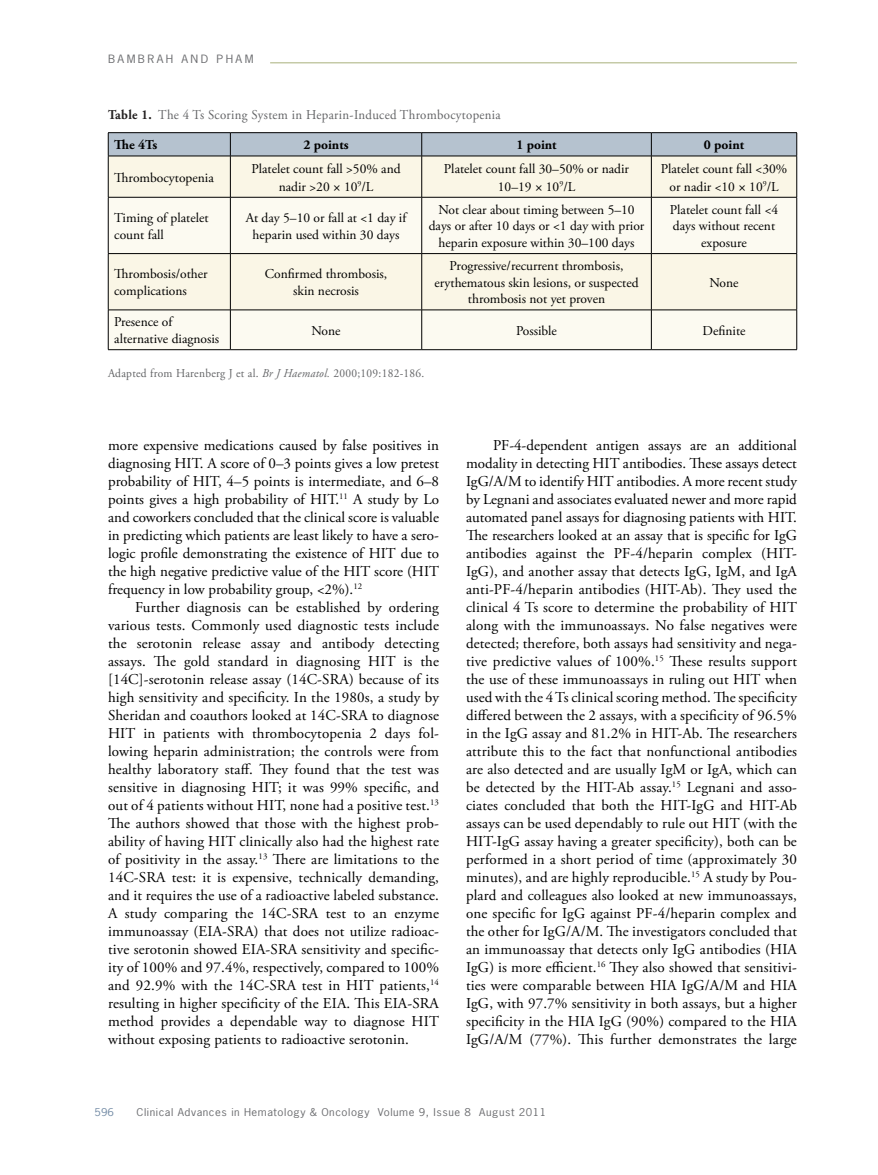
<style>
.page{position:relative;width:878px;height:1175px;background:#fff}
.page>*{position:absolute;margin:0;border:0;box-sizing:border-box;transform-origin:0 0}
.t1{font:15px/18px "Adobe Garamond Pro";letter-spacing:.01em;color:#000;text-align:justify}
.t2{font:13.5px/16.5px "Adobe Garamond Pro";color:#000;text-align:center}
.t3{font:13.5px "Adobe Garamond Pro";letter-spacing:.025em;color:#636466;scale:.95 1}
.t4{font:700 13.5px "Adobe Garamond Pro";color:#000}
.t5{font:12px "Adobe Garamond Pro";letter-spacing:.025em;color:#636466;scale:.95 1}
.t6{font:10.8px "News Gothic Std";letter-spacing:.2em;color:#6d6e71;scale:1.11 1}
.t7{font:10.2px "News Gothic Std";letter-spacing:.05em;color:#6d6e71;scale:1.11 1}
.t8{font:10.2px "News Gothic Std";color:#738ba5;scale:1.11 1}
.s1{font-weight:700;color:#232020}
.s2{font-size:15px}
.s3{font-style:italic}
</style>
<div class="page">
<hr style="left:270px;top:63px;width:526px;height:1px;background:#a9b07b">
<div style="left:109px;top:157px;width:687px;height:40px;background:#faf6e6"></div>
<svg style="left:109px;top:198px;width:687px;height:151px;fill:#fcfaf1"></svg>
<hr style="left:108px;top:156px;width:122px;height:1px;background:#000">
<hr style="left:108px;top:156px;width:1px;height:41px;background:#000">
<hr style="left:230px;top:156px;width:192px;height:1px;background:#000">
<hr style="left:230px;top:156px;width:1px;height:41px;background:#000">
<hr style="left:422px;top:156px;width:229px;height:1px;background:#000">
<hr style="left:421px;top:156px;width:1px;height:41px;background:#000">
<hr style="left:651px;top:156px;width:145px;height:1px;background:#000">
<hr style="left:651px;top:156px;width:1px;height:41px;background:#000">
<hr style="left:796px;top:156px;width:1px;height:41px;background:#000">
<hr style="left:108px;top:197px;width:122px;height:1px;background:#000">
<hr style="left:108px;top:197px;width:1px;height:56px;background:#000">
<hr style="left:230px;top:197px;width:192px;height:1px;background:#000">
<hr style="left:230px;top:197px;width:1px;height:56px;background:#000">
<hr style="left:422px;top:197px;width:229px;height:1px;background:#000">
<hr style="left:421px;top:197px;width:1px;height:56px;background:#000">
<hr style="left:651px;top:197px;width:145px;height:1px;background:#000">
<hr style="left:651px;top:197px;width:1px;height:56px;background:#000">
<hr style="left:796px;top:197px;width:1px;height:56px;background:#000">
<hr style="left:108px;top:253px;width:122px;height:1px;background:#000">
<hr style="left:108px;top:254px;width:1px;height:56px;background:#000">
<hr style="left:230px;top:253px;width:192px;height:1px;background:#000">
<hr style="left:230px;top:254px;width:1px;height:56px;background:#000">
<hr style="left:422px;top:253px;width:229px;height:1px;background:#000">
<hr style="left:421px;top:254px;width:1px;height:56px;background:#000">
<hr style="left:651px;top:253px;width:145px;height:1px;background:#000">
<hr style="left:651px;top:254px;width:1px;height:56px;background:#000">
<hr style="left:796px;top:254px;width:1px;height:56px;background:#000">
<hr style="left:108px;top:310px;width:122px;height:1px;background:#000">
<hr style="left:108px;top:310px;width:1px;height:39px;background:#000">
<hr style="left:230px;top:310px;width:192px;height:1px;background:#000">
<hr style="left:230px;top:310px;width:1px;height:39px;background:#000">
<hr style="left:422px;top:310px;width:229px;height:1px;background:#000">
<hr style="left:421px;top:310px;width:1px;height:39px;background:#000">
<hr style="left:651px;top:310px;width:145px;height:1px;background:#000">
<hr style="left:651px;top:310px;width:1px;height:39px;background:#000">
<hr style="left:796px;top:310px;width:1px;height:39px;background:#000">
<hr style="left:108px;top:349px;width:122px;height:1px;background:#000">
<hr style="left:230px;top:349px;width:192px;height:1px;background:#000">
<hr style="left:422px;top:349px;width:229px;height:1px;background:#000">
<hr style="left:651px;top:349px;width:145px;height:1px;background:#000">
<hr style="left:108px;top:132px;width:122px;height:1px;background:#000">
<hr style="left:230px;top:132px;width:192px;height:1px;background:#000">
<hr style="left:422px;top:132px;width:229px;height:1px;background:#000">
<hr style="left:651px;top:132px;width:145px;height:1px;background:#000">
<svg style="left:108px;top:133px;width:689px;height:23px;background:#aebac7"></svg>
<p class="t6" style="left:108px;top:52px;width:133px">BAMBRAH AND PHAM</p>
<p class="t3" style="left:108px;top:106px;width:415px"><span class="s1">Table 1.</span> The 4 Ts Scoring System in Heparin-Induced Thrombocytopenia</p>
<p class="t4" style="left:114px;top:137px;width:45px">The 4Ts</p>
<p class="t4" style="left:303px;top:137px;width:47px">2 points</p>
<p class="t4" style="left:516px;top:137px;width:42px">1 point</p>
<p class="t4" style="left:704px;top:137px;width:42px">0 point</p>
<p class="t2" style="left:114px;top:169px;width:101px">Thrombocytopenia</p>
<p class="t2" style="left:251px;top:160px;width:151px;line-height:18px">Platelet count fall &gt;50% and nadir &gt;20 <span class="s2">×</span> 10<sup>9</sup>/L</p>
<p class="t2" style="left:444px;top:160px;width:187px;line-height:18px">Platelet count fall 30–50% or nadir<br>10–19 <span class="s2">×</span> 10<sup>9</sup>/L</p>
<p class="t2" style="left:660px;top:160px;width:128px;line-height:18px">Platelet count fall &lt;30% or nadir &lt;10 <span class="s2">×</span> 10<sup>9</sup>/L</p>
<p class="t2" style="left:114px;top:210px;width:96px;text-align:left">Timing of platelet count fall</p>
<p class="t2" style="left:246px;top:210px;width:162px">At day 5–10 or fall at &lt;1 day if heparin used within 30 days</p>
<p class="t2" style="left:428px;top:202px;width:217px">Not clear about timing between 5–10 days or after 10 days or &lt;1 day with prior heparin exposure within 30–100 days</p>
<p class="t2" style="left:670px;top:202px;width:110px">Platelet count fall &lt;4 days without recent exposure</p>
<p class="t2" style="left:114px;top:266px;width:95px;text-align:left">Thrombosis/other complications</p>
<p class="t2" style="left:265px;top:266px;width:124px">Confirmed thrombosis, skin necrosis</p>
<p class="t2" style="left:434px;top:258px;width:205px">Progressive/recurrent thrombosis, erythematous skin lesions, or suspected thrombosis not yet proven</p>
<p class="t2" style="left:709px;top:274px;width:31px">None</p>
<p class="t2" style="left:114px;top:314px;width:107px;text-align:left">Presence of alternative diagnosis</p>
<p class="t2" style="left:311px;top:322px;width:31px">None</p>
<p class="t2" style="left:516px;top:322px;width:42px">Possible</p>
<p class="t2" style="left:702px;top:322px;width:44px">Definite</p>
<p class="t5" style="left:108px;top:366px;width:334px">Adapted from Harenberg J et al. <span class="s3">Br J Haematol.</span> 2000;109:182-186.</p>
<p class="t1" style="left:108px;top:437px;width:332px">more expensive medications caused by false positives in diagnosing HIT. A score of 0–3 points gives a low pretest probability of HIT, 4–5 points is intermediate, and 6–8 points gives a high probability of HIT.<sup>11</sup> A study by Lo and coworkers concluded that the clinical score is valuable in predicting which patients are least likely to have a sero&shy;logic profile demonstrating the existence of HIT due to the high negative predictive value of the HIT score (HIT frequency in low probability group, &lt;2%).<sup>12</sup></p>
<p class="t1" style="left:108px;top:599px;width:332px;text-indent:27px">Further diagnosis can be established by ordering various tests. Commonly used diagnostic tests include the serotonin release assay and antibody detecting assays. The gold standard in diagnosing HIT is the [14C]-serotonin release assay (14C-SRA) because of its high sensitivity and specificity. In the 1980s, a study by Sheridan and coauthors looked at 14C-SRA to diagnose HIT in patients with thrombocytopenia 2 days fol&shy;lowing heparin administration; the controls were from healthy laboratory staff. They found that the test was sensitive in diagnosing HIT; it was 99% specific, and out of 4 patients without HIT, none had a positive test.<sup>13<br></sup>The authors showed that those with the highest prob&shy;ability of having HIT clinically also had the highest rate of positivity in the assay.<sup>13</sup> There are limitations to the 14C-SRA test: it is expensive, technically demanding, and it requires the use of a radioactive labeled substance.<br>A study comparing the 14C-SRA test to an enzyme immunoassay (EIA-SRA) that does not utilize radioac&shy;tive serotonin showed EIA-SRA sensitivity and specific&shy;ity of 100% and 97.4%, respectively, compared to 100% and 92.9% with the 14C-SRA test in HIT patients,<sup>14 </sup>resulting in higher specificity of the EIA. This EIA-SRA method provides a dependable way to diagnose HIT without exposing patients to radioactive serotonin.</p>
<p class="t1" style="left:466px;top:437px;width:332px;text-indent:27px">PF-4-dependent antigen assays are an additional modality in detecting HIT antibodies. These assays detect IgG/A/M to identify HIT antibodies. A more recent study by Legnani and associates evaluated newer and more rapid automated panel assays for diagnosing patients with HIT.<br>The researchers looked at an assay that is specific for IgG antibodies against the PF-4/heparin complex (HIT-IgG), and another assay that detects IgG, IgM, and IgA anti-PF-4/heparin antibodies (HIT-Ab). They used the clinical 4 Ts score to determine the probability of HIT along with the immunoassays. No false negatives were detected; therefore, both assays had sensitivity and nega&shy;tive predictive values of 100%.<sup>15</sup> These results support the use of these immunoassays in ruling out HIT when used with the 4 Ts clinical scoring method. The specificity differed between the 2 assays, with a specificity of 96.5% in the IgG assay and 81.2% in HIT-Ab. The researchers attribute this to the fact that nonfunctional antibodies are also detected and are usually IgM or IgA, which can be detected by the HIT-Ab assay.<sup>15</sup> Legnani and asso&shy;ciates concluded that both the HIT-IgG and HIT-Ab assays can be used dependably to rule out HIT (with the HIT-IgG assay having a greater specificity), both can be performed in a short period of time (approximately 30 minutes), and are highly reproducible.<sup>15</sup> A study by Pou&shy;plard and colleagues also looked at new immunoassays, one specific for IgG against PF-4/heparin complex and the other for IgG/A/M. The investigators concluded that an immunoassay that detects only IgG antibodies (HIA IgG) is more efficient.<sup>16</sup> They also showed that sensitivi&shy;ties were comparable between HIA IgG/A/M and HIA IgG, with 97.7% sensitivity in both assays, but a higher specificity in the HIA IgG (90%) compared to the HIA IgG/A/M (77%). This further demonstrates the large</p>
<p class="t8" style="left:94px;top:1105px;width:19px">596</p>
<p class="t7" style="left:136px;top:1105px;width:371px">Clinical Advances in Hematology &amp; Oncology Volume 9, Issue 8 August 2011</p>
</div>
